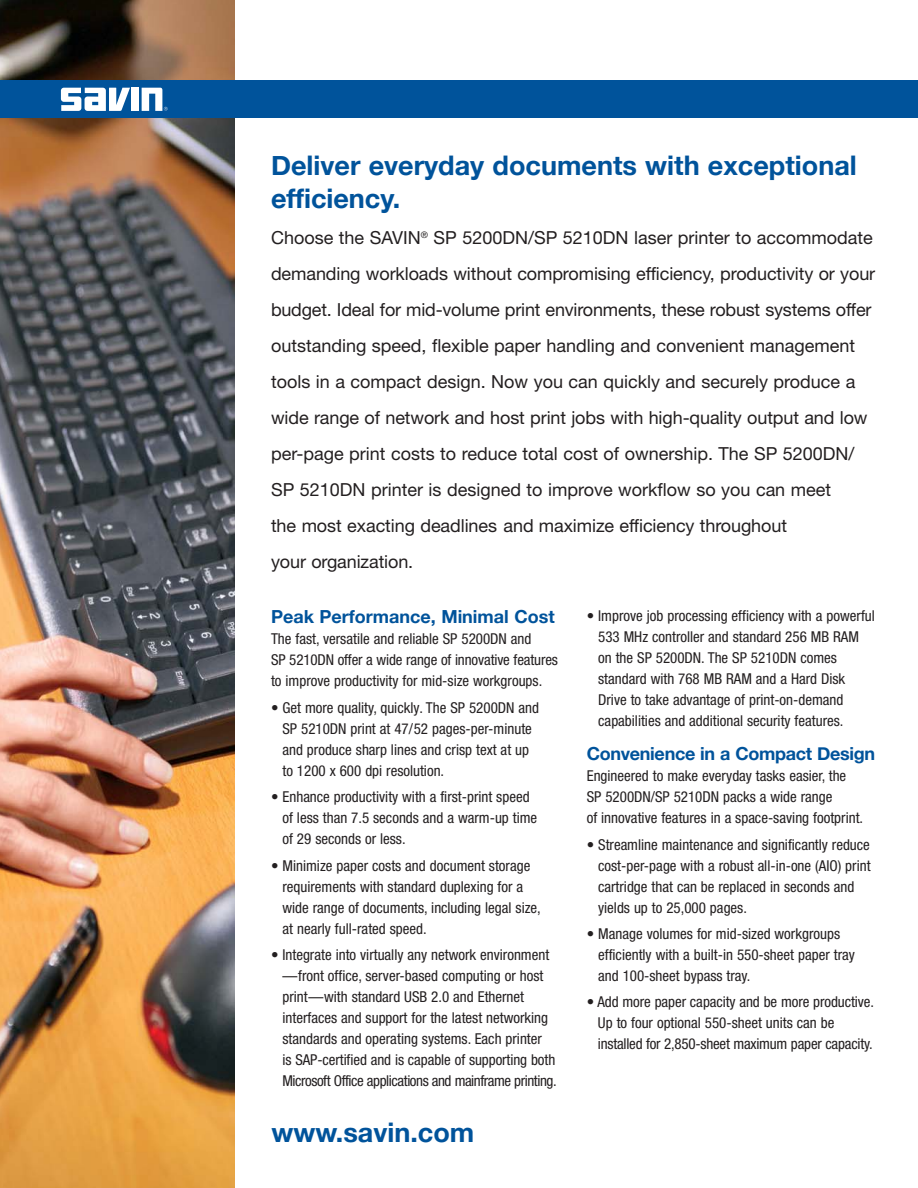
<style>
.page{position:relative;width:918px;height:1188px;background:#fff}
.page>*{position:absolute;margin:0;border:0;box-sizing:border-box;transform-origin:0 0}
.t1{font:700 27px/33px "Helvetica Neue";color:#00539b}
.t2{font:18px/36px "Helvetica Neue";letter-spacing:-.005em;color:#231f20}
.t3{font:700 18px "Helvetica Neue";letter-spacing:-.01em;color:#00539b}
.t4{font:condensed 15px/21px "Helvetica Neue";color:#231f20}
</style>
<div class="page">
<img style="left:0;top:0;width:235px;height:1188px">
<div style="left:0;top:81px;width:918px;height:37px;background:#00539b"></div>
<svg style="left:61px;top:88px;width:69px;height:23px"></svg>
<div style="left:131px;top:88px;width:7px;height:23px;background:#fff"></div>
<svg style="left:142px;top:88px;width:26px;height:23px"></svg>
<h1 class="t1" style="left:271px;top:148px;width:587px">Deliver everyday documents with exceptional efficiency.</h1>
<p class="t2" style="left:271px;top:221px;width:606px">Choose the SAVIN<sup>®</sup> SP 5200DN/SP 5210DN laser printer to accommodate demanding workloads without compromising efficiency, productivity or your budget. Ideal for mid-volume print environments, these robust systems offer outstanding speed, flexible paper handling and convenient management tools in a compact design. Now you can quickly and securely produce a wide range of network and host print jobs with high-quality output and low per-page print costs to reduce total cost of ownership. The SP 5200DN/ SP 5210DN printer is designed to improve workflow so you can meet<br>the most exacting deadlines and maximize efficiency throughout<br>your organization.</p>
<p class="t3" style="left:271px;top:606px;width:285px">Peak Performance, Minimal Cost</p>
<p class="t4" style="left:271px;top:630px;width:288px">The fast, versatile and reliable SP 5200DN and<br>SP 5210DN offer a wide range of innovative features to improve productivity for mid-size workgroups.</p>
<p class="t4" style="left:282px;top:698px;width:258px;text-indent:-11px">• Get more quality, quickly. The SP 5200DN and SP 5210DN print at 47/52 pages-per-minute and produce sharp lines and crisp text at up to 1200 x 600 dpi resolution.</p>
<p class="t4" style="left:282px;top:788px;width:256px;text-indent:-11px">• Enhance productivity with a first-print speed of less than 7.5 seconds and a warm-up time of 29 seconds or less.</p>
<p class="t4" style="left:282px;top:856px;width:260px;text-indent:-11px">• Minimize paper costs and document storage requirements with standard duplexing for a wide range of documents, including legal size, at nearly full-rated speed.</p>
<p class="t4" style="left:282px;top:945px;width:276px;text-indent:-11px">• Integrate into virtually any network environment —front office, server-based computing or host print—with standard USB 2.0 and Ethernet interfaces and support for the latest networking standards and operating systems. Each printer<br>is SAP-certified and is capable of supporting both Microsoft Office applications and mainframe printing.</p>
<p class="t4" style="left:598px;top:607px;width:278px;text-indent:-11px">• Improve job processing efficiency with a powerful 533 MHz controller and standard 256 MB RAM on the SP 5200DN. The SP 5210DN comes standard with 768 MB RAM and a Hard Disk Drive to take advantage of print-on-demand capabilities and additional security features.</p>
<p class="t3" style="left:587px;top:743px;width:290px">Convenience in a Compact Design</p>
<p class="t4" style="left:587px;top:767px;width:278px">Engineered to make everyday tasks easier, the<br>SP 5200DN/SP 5210DN packs a wide range<br>of innovative features in a space-saving footprint.</p>
<p class="t4" style="left:598px;top:835px;width:274px;text-indent:-11px">• Streamline maintenance and significantly reduce cost-per-page with a robust all-in-one (AIO) print cartridge that can be replaced in seconds and yields up to 25,000 pages.</p>
<p class="t4" style="left:598px;top:924px;width:258px;text-indent:-11px">• Manage volumes for mid-sized workgroups efficiently with a built-in 550-sheet paper tray and 100-sheet bypass tray.</p>
<p class="t4" style="left:598px;top:993px;width:278px;text-indent:-11px">• Add more paper capacity and be more productive.<br>Up to four optional 550-sheet units can be installed for 2,850-sheet maximum paper capacity.</p>
<h1 class="t1" style="left:272px;top:1115px;width:204px">www.savin.com</h1>
</div>
